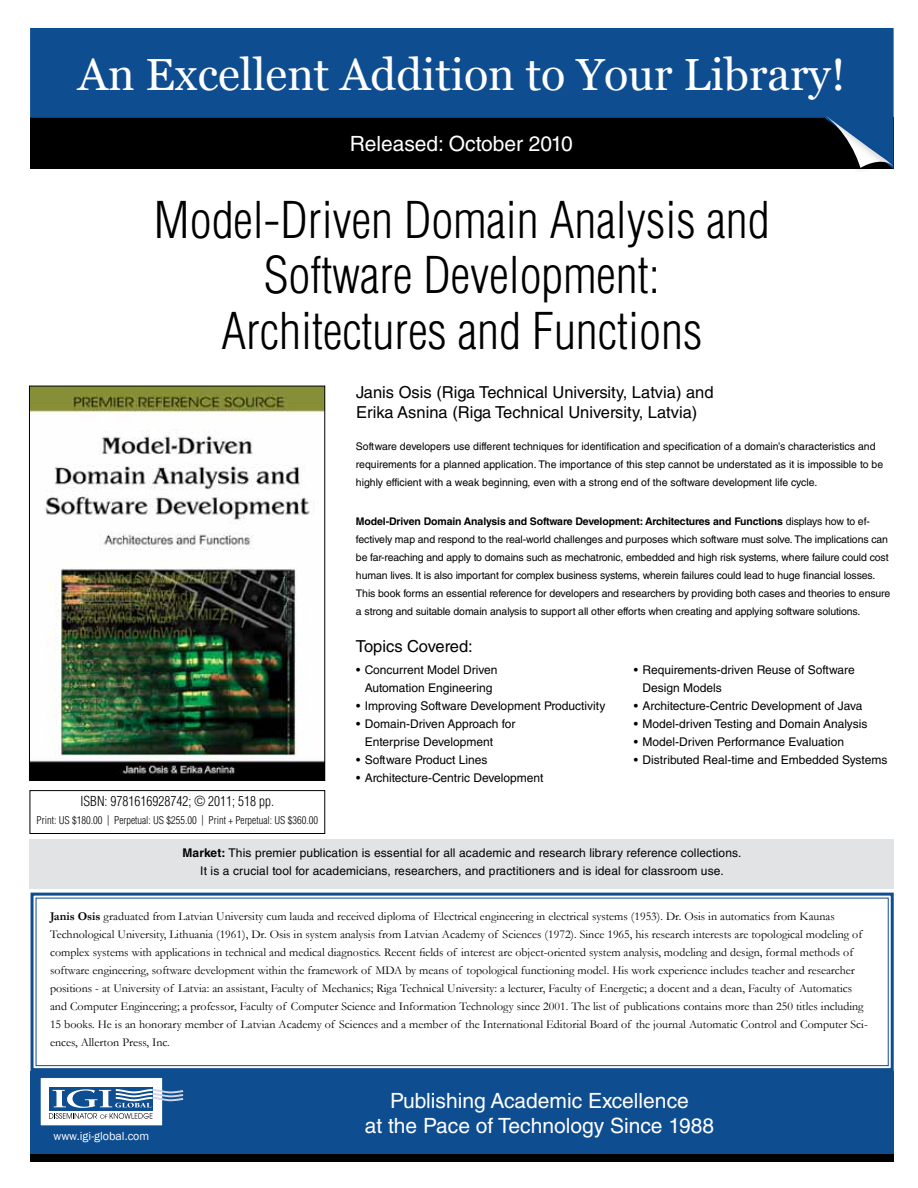
<style>
.page{position:relative;width:918px;height:1188px;background:#fff}
.page>*{position:absolute;margin:0;border:0;box-sizing:border-box;transform-origin:0 0}
.t1{font:300 condensed 49.5px/55.5px "Helvetica LT Std";color:#000;text-align:center}
.t2{font:45px "Vani";color:#fff}
.t3{font:21px/25.2px "Helvetica LT Std";color:#fff;text-align:center}
.t4{font:16.5px/19.8px "Helvetica LT Std";color:#000}
.t5{font:300 condensed 13.5px "Helvetica LT Std";color:#000}
.t6{font:12px/18px "Garamond";color:#000}
.t7{font:12px/18px "Helvetica LT Std";color:#000;text-align:center}
.t8{font:12px "Franklin Gothic";color:#fff}
.t9{font:10.5px/18px "Helvetica LT Std";letter-spacing:-.01em;color:#000}
.t10{font:300 condensed 10.5px "Helvetica LT Std";color:#000}
.s1{font-weight:700}
</style>
<div class="page">
<div style="left:29px;top:839px;width:865px;height:50px;background:#e2e3e4"></div>
<div style="left:30px;top:1071px;width:864px;height:83px;background:#0f4d91"></div>
<div style="left:40px;top:1078px;width:123px;height:48px;background:#fff"></div>
<div style="left:40px;top:1077px;width:123px;height:49px;border:1px solid #0e4d90"></div>
<div style="left:49px;top:1087px;width:103px;height:23px;background:#0e4d90"></div>
<svg style="left:49px;top:1089px;width:134px;height:30px"></svg>
<svg style="left:30px;top:28px;width:864px;height:141px;fill:#0f4d91"></svg>
<div style="left:816px;top:111px;width:78px;height:63px;background:#000;opacity:.2"></div>
<svg style="left:824px;top:115px;width:69px;height:53px"></svg>
<svg style="left:30px;top:892px;width:864px;height:179px"></svg>
<div style="left:36px;top:898px;width:853px;height:168px;border:1px solid #0f4d91"></div>
<img style="left:31px;top:388px;width:292px;height:391px">
<div style="left:29px;top:386px;width:296px;height:395px;border:1px solid #000"></div>
<div style="left:30px;top:790px;width:295px;height:44px;border:1px solid #000"></div>
<div style="left:30px;top:1154px;width:864px;height:8px;background:#000"></div>
<h2 class="t2" style="left:78px;top:48px;width:769px">An Excellent Addition to Your Library!</h2>
<h3 class="t3" style="left:350px;top:131px;width:224px">Released: October 2010</h3>
<h1 class="t1" style="left:154px;top:192px;width:617px">Model-Driven Domain Analysis and<br>Software Development:<br>Architectures and Functions</h1>
<p class="t5" style="left:81px;top:793px;width:195px">ISBN: 9781616928742; © 2011; 518 pp.</p>
<p class="t10" style="left:37px;top:814px;width:283px">Print: US $180.00 | Perpetual: US $255.00 | Print + Perpetual: US $360.00</p>
<h3 class="t4" style="left:356px;top:382px;width:359px">Janis Osis (Riga Technical University, Latvia) and<br>Erika Asnina (Riga Technical University, Latvia)</h3>
<p class="t9" style="left:356px;top:437px;width:529px">Software developers use different techniques for identification and specification of a domain’s characteristics and requirements for a planned application. The importance of this step cannot be understated as it is impossible to be highly efficient with a weak beginning, even with a strong end of the software development life cycle.</p>
<p class="t9" style="left:356px;top:512px;width:536px"><span class="s1">Model-Driven Domain Analysis and Software Development: Architectures and Functions</span> displays how to ef&shy;fectively map and respond to the real-world challenges and purposes which software must solve. The implications can be far-reaching and apply to domains such as mechatronic, embedded and high risk systems, where failure could cost human lives. It is also important for complex business systems, wherein failures could lead to huge financial losses.<br>This book forms an essential reference for developers and researchers by providing both cases and theories to ensure a strong and suitable domain analysis to support all other efforts when creating and applying software solutions.</p>
<h3 class="t4" style="left:356px;top:636px;width:118px">Topics Covered:</h3>
<p class="t7" style="left:356px;top:661px;width:143px">• Concurrent Model Driven<br>Automation Engineering</p>
<p class="t7" style="left:356px;top:697px;width:251px">• Improving Software Development Productivity</p>
<p class="t7" style="left:365px;top:715px;width:152px;text-align:left;text-indent:-9px">• Domain-Driven Approach for<br>Enterprise Development</p>
<p class="t7" style="left:356px;top:751px;width:133px">• Software Product Lines</p>
<p class="t7" style="left:356px;top:769px;width:189px">• Architecture-Centric Development</p>
<p class="t7" style="left:643px;top:661px;width:214px;text-align:left;text-indent:-9px">• Requirements-driven Reuse of Software<br>Design Models</p>
<p class="t7" style="left:634px;top:697px;width:230px">• Architecture-Centric Development of Java</p>
<p class="t7" style="left:634px;top:715px;width:235px">• Model-driven Testing and Domain Analysis</p>
<p class="t7" style="left:634px;top:733px;width:212px">• Model-Driven Performance Evaluation</p>
<p class="t7" style="left:634px;top:751px;width:255px">• Distributed Real-time and Embedded Systems</p>
<p class="t7" style="left:183px;top:843px;width:560px"><span class="s1">Market:</span> This premier publication is essential for all academic and research library reference collections.<br>It is a crucial tool for academicians, researchers, and practitioners and is ideal for classroom use.</p>
<p class="t6" style="left:50px;top:907px;width:819px"><span class="s1">Janis Osis</span> graduated from Latvian University cum lauda and received diploma of Electrical engineering in electrical systems (1953). Dr. Osis in automatics from Kaunas Technological University, Lithuania (1961), Dr. Osis in system analysis from Latvian Academy of Sciences (1972). Since 1965, his research interests are topological modeling of complex systems with applications in technical and medical diagnostics. Recent fields of interest are object-oriented system analysis, modeling and design, formal methods of software engineering, software development within the framework of MDA by means of topological functioning model. His work experience includes teacher and researcher positions - at University of Latvia: an assistant, Faculty of Mechanics; Riga Technical University: a lecturer, Faculty of Energetic; a docent and a dean, Faculty of Automatics and Computer Engineering; a professor, Faculty of Computer Science and Information Technology since 2001. The list of publications contains more than 250 titles including 15 books. He is an honorary member of Latvian Academy of Sciences and a member of the International Editorial Board of the journal Automatic Control and Computer Sci&shy;ences, Allerton Press, Inc.</p>
<p class="t8" style="left:53px;top:1128px;width:97px">www.igi-global.com</p>
<h3 class="t3" style="left:365px;top:1088px;width:351px">Publishing Academic Excellence<br>at the Pace of Technology Since 1988</h3>
</div>
